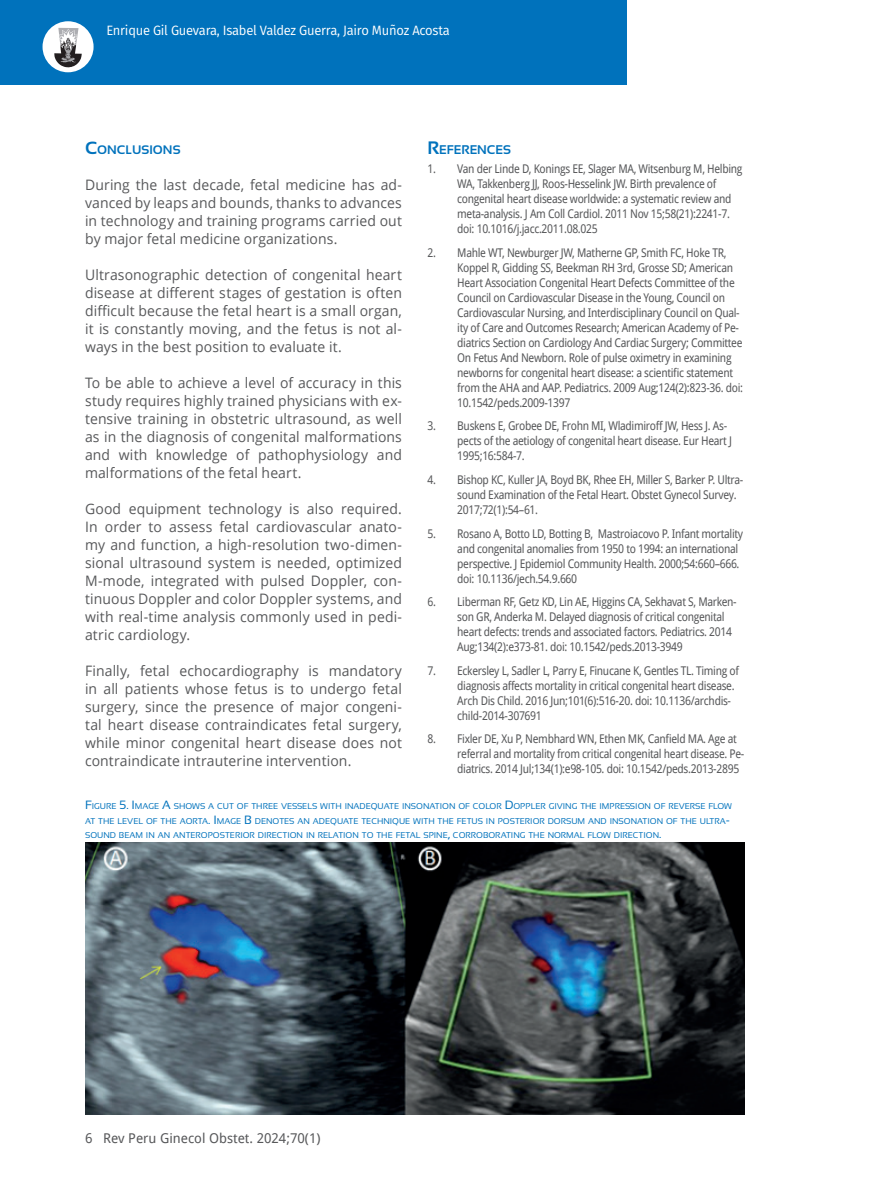
<style>
.page{position:relative;width:872px;height:1191px;background:#fff}
.page>*{position:absolute;margin:0;border:0;box-sizing:border-box;transform-origin:0 0}
.t1{font:14.4px/18px "Open Sans";letter-spacing:.01em;color:#57585a;text-align:justify}
.t2{font:13.5px "Fira Sans";letter-spacing:-.02em;color:#fff;scale:.96 1}
.t3{font:13.5px "Droid Sans";color:#57585a}
.t4{font:700 12.6px "Sansation";color:#0072bc}
.t5{font:700 12.3px "Sansation";color:#0072bc}
.t6{font:12px/15px "Droid Sans";letter-spacing:-.03em;color:#57585a;scale:.9 1}
.t7{font:8.4px/14.4px "Sansation";color:#0072bc}
.s1{font-size:18px}
.s2{font-size:12px}
.s3{font-size:17.7px}
</style>
<div class="page">
<div style="left:0;top:0;width:626px;height:85px;background:#0072bc"></div>
<div style="left:43px;top:21px;width:51px;height:51px;background:#fff;border-radius:50%"></div>
<svg style="left:54px;top:28px;width:28px;height:40px"></svg>
<img style="left:85px;top:842px;width:659px;height:272px">
<p class="t2" style="left:106px;top:20px;width:359px">Enrique Gil Guevara, Isabel Valdez Guerra, Jairo Muñoz Acosta</p>
<p class="t4" style="left:427px;top:143px;width:85px"><span class="s1">R</span>EFERENCES</p>
<p class="t6" style="left:457px;top:161px;width:318px;text-indent:-30px">1. Van der Linde D, Konings EE, Slager MA, Witsenburg M, Helbing WA, Takkenberg JJ, Roos-Hesselink JW. Birth prevalence of congenital heart disease worldwide: a systematic review and meta-analysis. J Am Coll Cardiol. 2011 Nov 15;58(21):2241-7. doi: 10.1016/j.jacc.2011.08.025</p>
<p class="t6" style="left:457px;top:245px;width:319px;text-indent:-30px">2. Mahle WT, Newburger JW, Matherne GP, Smith FC, Hoke TR, Koppel R, Gidding SS, Beekman RH 3rd, Grosse SD; American Heart Association Congenital Heart Defects Committee of the Council on Cardiovascular Disease in the Young, Council on Cardiovascular Nursing, and Interdisciplinary Council on Qual&shy;ity of Care and Outcomes Research; American Academy of Pe&shy;diatrics Section on Cardiology And Cardiac Surgery; Committee On Fetus And Newborn. Role of pulse oximetry in examining newborns for congenital heart disease: a scientific statement from the AHA and AAP. Pediatrics. 2009 Aug;124(2):823-36. doi:<br>10.1542/peds.2009-1397</p>
<p class="t6" style="left:457px;top:418px;width:307px;text-indent:-30px">3. Buskens E, Grobee DE, Frohn MI, Wladimiroff JW, Hess J. As&shy;pects of the aetiology of congenital heart disease. Eur Heart J<br>1995;16:584-7.</p>
<p class="t6" style="left:457px;top:472px;width:319px;text-indent:-30px">4. Bishop KC, Kuller JA, Boyd BK, Rhee EH, Miller S, Barker P. Ultra&shy;sound Examination of the Fetal Heart. Obstet Gynecol Survey.<br>2017;72(1):54–61.</p>
<p class="t6" style="left:457px;top:525px;width:319px;text-indent:-30px">5. Rosano A, Botto LD, Botting B, Mastroiacovo P. Infant mortality and congenital anomalies from 1950 to 1994: an international perspective. J Epidemiol Community Health. 2000;54:660–666. doi: 10.1136/jech.54.9.660</p>
<p class="t6" style="left:457px;top:594px;width:312px;text-indent:-30px">6. Liberman RF, Getz KD, Lin AE, Higgins CA, Sekhavat S, Marken&shy;son GR, Anderka M. Delayed diagnosis of critical congenital heart defects: trends and associated factors. Pediatrics. 2014<br>Aug;134(2):e373-81. doi: 10.1542/peds.2013-3949</p>
<p class="t6" style="left:457px;top:662px;width:314px;text-indent:-30px">7. Eckersley L, Sadler L, Parry E, Finucane K, Gentles TL. Timing of diagnosis affects mortality in critical congenital heart disease.<br>Arch Dis Child. 2016 Jun;101(6):516-20. doi: 10.1136/archdis&shy;child-2014-307691</p>
<p class="t6" style="left:457px;top:731px;width:320px;text-indent:-30px">8. Fixler DE, Xu P, Nembhard WN, Ethen MK, Canfield MA. Age at referral and mortality from critical congenital heart disease. Pe&shy;diatrics. 2014 Jul;134(1):e98-105. doi: 10.1542/peds.2013-2895</p>
<p class="t7" style="left:85px;top:799px;width:648px"><span class="s2">F</span>IGURE <span class="s2">5. I</span> MAGE <span class="s2">A</span> SHOWS A CUT OF THREE VESSELS WITH INADEQUATE INSONATION OF COLOR <span class="s2">D</span>OPPLER GIVING THE IMPRESSION OF REVERSE FLOW<br>AT THE LEVEL OF THE AORTA<span class="s2">. I</span> MAGE <span class="s2">B</span> DENOTES AN ADEQUATE TECHNIQUE WITH THE FETUS IN POSTERIOR DORSUM AND INSONATION OF THE ULTRA<span class="s2">-<br></span>SOUND BEAM IN AN ANTEROPOSTERIOR DIRECTION IN RELATION TO THE FETAL SPINE<span class="s2">,</span> CORROBORATING THE NORMAL FLOW DIRECTION<span class="s2">.</span></p>
<p class="t5" style="left:85px;top:143px;width:97px"><span class="s3">C</span>ONCLUSIONS</p>
<p class="t1" style="left:85px;top:175px;width:318px">During the last decade, fetal medicine has ad&shy;vanced by leaps and bounds, thanks to advances in technology and training programs carried out by major fetal medicine organizations.</p>
<p class="t1" style="left:85px;top:265px;width:318px">Ultrasonographic detection of congenital heart disease at different stages of gestation is often difficult because the fetal heart is a small organ, it is constantly moving, and the fetus is not al&shy;ways in the best position to evaluate it.</p>
<p class="t1" style="left:85px;top:373px;width:318px">To be able to achieve a level of accuracy in this study requires highly trained physicians with ex&shy;tensive training in obstetric ultrasound, as well as in the diagnosis of congenital malformations and with knowledge of pathophysiology and malformations of the fetal heart.</p>
<p class="t1" style="left:85px;top:499px;width:318px">Good equipment technology is also required.<br>In order to assess fetal cardiovascular anato&shy;my and function, a high-resolution two-dimen&shy;sional ultrasound system is needed, optimized M-mode, integrated with pulsed Doppler, con&shy;tinuous Doppler and color Doppler systems, and with real-time analysis commonly used in pedi&shy;atric cardiology.</p>
<p class="t1" style="left:85px;top:661px;width:318px">Finally, fetal echocardiography is mandatory in all patients whose fetus is to undergo fetal surgery, since the presence of major congeni&shy;tal heart disease contraindicates fetal surgery, while minor congenital heart disease does not contraindicate intrauterine intervention.</p>
<p class="t3" style="left:85px;top:1128px;width:237px">6 Rev Peru Ginecol Obstet. 2024;70(1)</p>
</div>
